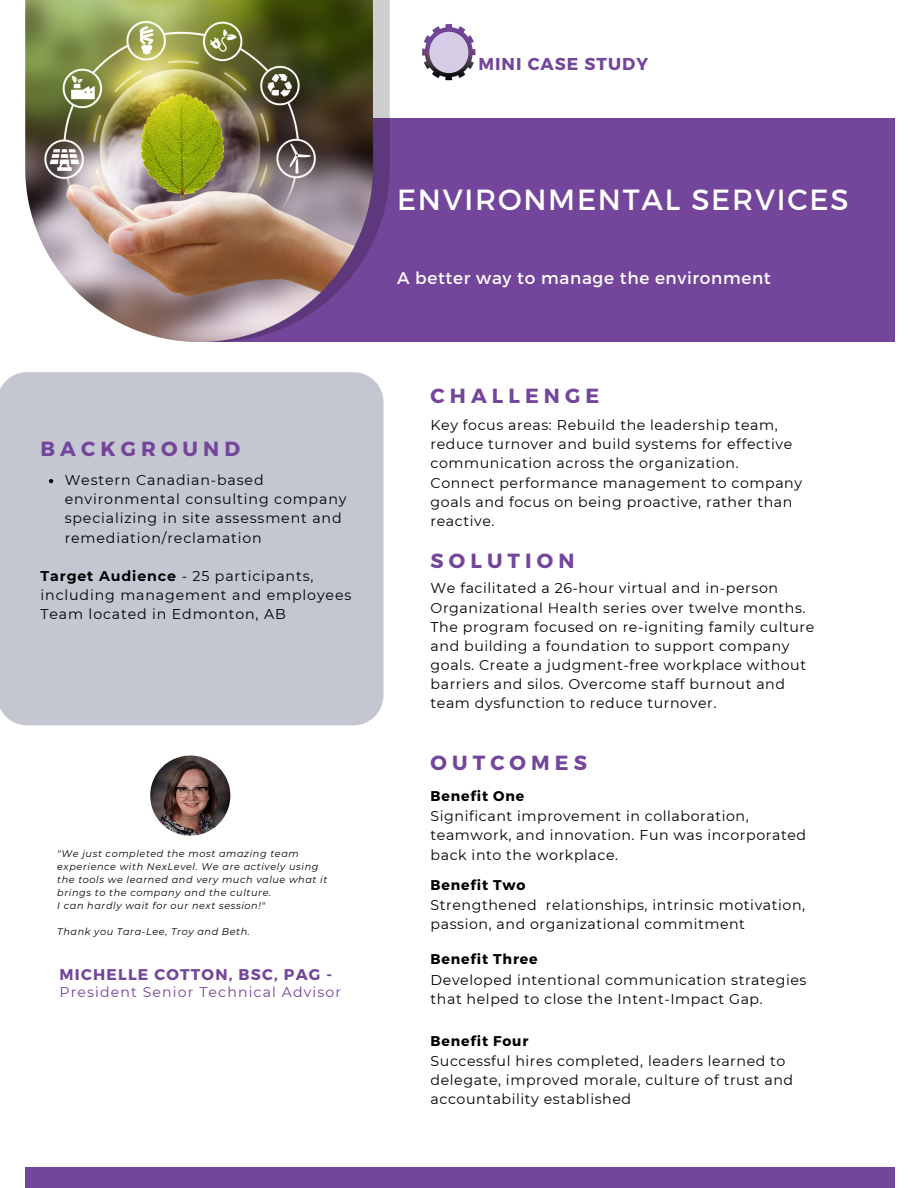
<style>
.page{position:relative;width:918px;height:1188px;background:#fff}
.page>*{position:absolute;margin:0;border:0;box-sizing:border-box;transform-origin:0 0}
.t1{font:29.25px "Montserrat";letter-spacing:.06em;color:#fff}
.t2{font:700 20.4px "Montserrat";letter-spacing:.25em;color:#73459b}
.t3{font:700 17.25px "Montserrat";letter-spacing:.06em;color:#73459b}
.t4{font:16.95px "Montserrat";letter-spacing:.04em;color:#fff}
.t5{font:700 15.45px "Montserrat";letter-spacing:.08em;color:#73459b}
.t6{font:14.25px/19.2px "Montserrat";letter-spacing:.04em;color:#000}
.t7{font:14.25px/19px "Montserrat";letter-spacing:.06em;color:#000}
.t8{font:700 14.1px "Montserrat";letter-spacing:.06em;color:#000}
.t9{font:14.1px "Montserrat";letter-spacing:.08em;color:#73459b}
.t10{font:italic 9.75px/12.9px "Montserrat";letter-spacing:.06em;color:#000}
.s1{font-weight:700}
</style>
<div class="page">
<div style="left:190px;top:119px;width:705px;height:223px;background:#73459b"></div>
<svg style="left:373px;top:0;width:17px;height:241px"></svg>
<img style="left:25px;top:0;width:348px;height:342px">
<div style="left:0;top:372px;width:384px;height:353px;background:#c4c7d1"></div>
<div style="left:25px;top:1167px;width:870px;height:21px;background:#73459b"></div>
<img style="left:422px;top:24px;width:54px;height:57px">
<img style="left:150px;top:756px;width:80px;height:80px;border-radius:50%">
<svg style="left:49px;top:479px;width:4px;height:4px"></svg>
<p class="t3" style="left:478px;top:52px;width:171px">MINI CASE STUDY</p>
<p class="t2" style="left:41px;top:435px;width:201px">BACKGROUND</p>
<p class="t7" style="left:65px;top:471px;width:283px">Western Canadian-based environmental consulting company specializing in site assessment and remediation/reclamation</p>
<p class="t7" style="left:41px;top:566px;width:312px"><span class="s1">Target Audience</span> - 25 participants, including management and employees<br>Team located in Edmonton, AB</p>
<p class="t10" style="left:57px;top:848px;width:272px">"We just completed the most amazing team experience with NexLevel. We are actively using the tools we learned and very much value what it brings to the company and the culture.</p>
<p class="t10" style="left:57px;top:899px;width:209px">I can hardly wait for our next session!"</p>
<p class="t10" style="left:57px;top:925px;width:194px">Thank you Tara-Lee, Troy and Beth.</p>
<p class="t5" style="left:60px;top:964px;width:274px">MICHELLE COTTON, BSC, PAG -</p>
<p class="t9" style="left:60px;top:983px;width:283px">President Senior Technical Advisor</p>
<p class="t1" style="left:397px;top:181px;width:453px">ENVIRONMENTAL SERVICES</p>
<p class="t4" style="left:397px;top:267px;width:375px">A better way to manage the environment</p>
<p class="t2" style="left:431px;top:382px;width:170px">CHALLENGE</p>
<p class="t6" style="left:431px;top:416px;width:363px">Key focus areas: Rebuild the leadership team, reduce turnover and build systems for effective communication across the organization.</p>
<p class="t6" style="left:431px;top:473px;width:373px">Connect performance management to company goals and focus on being proactive, rather than reactive.</p>
<p class="t2" style="left:431px;top:548px;width:145px">SOLUTION</p>
<p class="t6" style="left:431px;top:579px;width:385px">We facilitated a 26-hour virtual and in-person Organizational Health series over twelve months.<br>The program focused on re-igniting family culture and building a foundation to support company goals. Create a judgment-free workplace without barriers and silos. Overcome staff burnout and team dysfunction to reduce turnover.</p>
<p class="t2" style="left:431px;top:750px;width:158px">OUTCOMES</p>
<p class="t8" style="left:431px;top:787px;width:95px">Benefit One</p>
<p class="t6" style="left:431px;top:807px;width:377px">Significant improvement in collaboration, teamwork, and innovation. Fun was incorporated back into the workplace.</p>
<p class="t8" style="left:431px;top:876px;width:97px">Benefit Two</p>
<p class="t6" style="left:431px;top:896px;width:376px">Strengthened relationships, intrinsic motivation, passion, and organizational commitment</p>
<p class="t8" style="left:431px;top:950px;width:109px">Benefit Three</p>
<p class="t6" style="left:431px;top:970px;width:377px">Developed intentional communication strategies that helped to close the Intent-Impact Gap.</p>
<p class="t8" style="left:431px;top:1031px;width:99px">Benefit Four</p>
<p class="t6" style="left:431px;top:1051px;width:364px">Successful hires completed, leaders learned to delegate, improved morale, culture of trust and accountability established</p>
</div>
